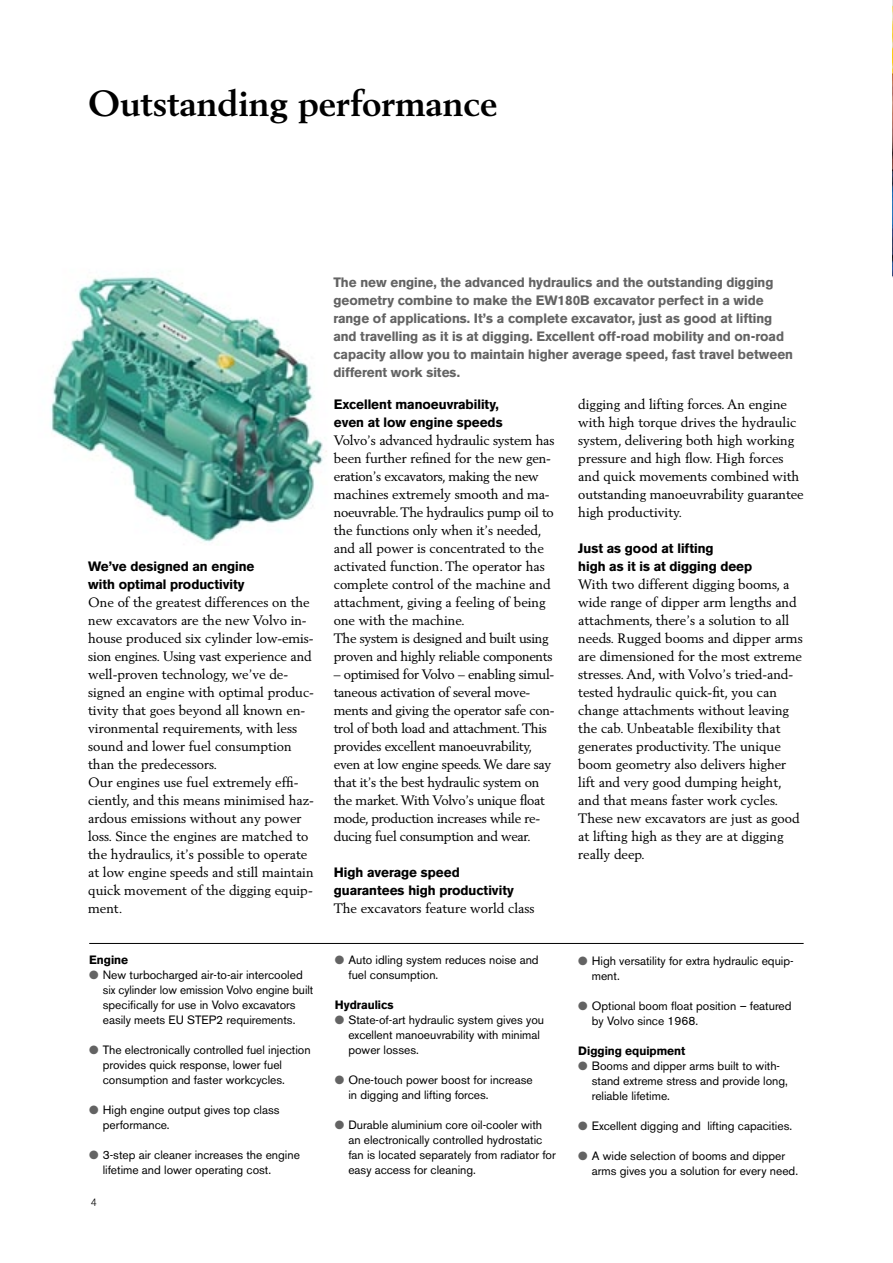
<style>
.page{position:relative;width:893px;height:1263px;background:#fff}
.page>*{position:absolute;margin:0;border:0;box-sizing:border-box;transform-origin:0 0}
.Rubrik{font:700 36px "Volvo Serif";color:#000}
.Brödtext_A{font:13.5px/18px "Volvo Serif Roman";color:#000}
.Brödtext_A-2{font:13.5px/18px "Volvo Serif Roman";letter-spacing:-.02em;color:#000}
.Ingress_A{font:700 13.5px/18px "Volvo Sans";color:#636363}
.Underrubrik{font:700 13.5px/18px "Volvo Sans";color:#000}
.Brödtext_A-3{font:700 13.5px/18px "Volvo Sans";color:#000}
.Benefits_brödtext{font:12px/15px "Volvo Sans";color:#000}
.Benefits_rubrik{font:700 12px "Volvo Sans";color:#000}
.Benefits_brödtext-2{font:700 12px "Volvo Sans";color:#000}
.t1{font:300 10.5px "Volvo Sans";color:#000}
.s1{color:#636363}
</style>
<div class="page">
<img style="left:50px;top:277px;width:277px;height:266px">
<img style="left:892px;top:0;width:1px;height:276px">
<hr style="left:89px;top:943px;width:715px;height:1px;background:#000">
<p class="Rubrik" style="left:88px;top:82px;width:411px">Outstanding performance</p>
<p class="Underrubrik" style="left:88px;top:557px;width:168px">We’ve designed an engine with optimal productivity</p>
<p class="Brödtext_A" style="left:88px;top:593px;width:227px">One of the greatest differences on the new excavators are the new Volvo in&shy;house produced six cylinder low-emis&shy;sion engines. Using vast experience and well-proven technology, we’ve de&shy;signed an engine with optimal produc&shy;tivity that goes beyond all known en&shy;vironmental requirements, with less sound and lower fuel consumption than the predecessors.</p>
<p class="Brödtext_A" style="left:88px;top:773px;width:227px">Our engines use fuel extremely effi&shy;ciently, and this means minimised haz&shy;ardous emissions without any power loss. Since the engines are matched to the hydraulics, it’s possible to operate at low engine speeds and still maintain quick movement of the digging equip&shy;ment.</p>
<p class="Benefits_rubrik" style="left:89px;top:953px;width:40px">Engine</p>
<p class="Benefits_brödtext" style="left:103px;top:967px;width:212px;text-indent:-14px"><span class="s1">●</span> New turbocharged air-to-air intercooled six cylinder low emission Volvo engine built specifically for use in Volvo excavators</p>
<p class="Benefits_brödtext" style="left:103px;top:1012px;width:194px">easily meets EU STEP2 requirements.</p>
<p class="Benefits_brödtext" style="left:103px;top:1042px;width:209px;text-indent:-14px"><span class="s1">●</span> The electronically controlled fuel injection provides quick response, lower fuel consumption and faster workcycles.</p>
<p class="Benefits_brödtext" style="left:89px;top:1102px;width:192px"><span class="s1">●</span> High engine output gives top class</p>
<p class="Benefits_brödtext" style="left:103px;top:1117px;width:68px">performance.</p>
<p class="Benefits_brödtext" style="left:103px;top:1147px;width:199px;text-indent:-14px"><span class="s1">●</span> 3-step air cleaner increases the engine lifetime and lower operating cost.</p>
<p class="t1" style="left:91px;top:1196px;width:8px">4</p>
<p class="Ingress_A" style="left:333px;top:273px;width:461px">The new engine, the advanced hydraulics and the outstanding digging geometry combine to make the EW180B excavator perfect in a wide range of applications. It’s a complete excavator, just as good at lifting and travelling as it is at digging. Excellent off-road mobility and on-road capacity allow you to maintain higher average speed, fast travel between different work sites.</p>
<p class="Brödtext_A-3" style="left:334px;top:395px;width:170px">Excellent manoeuvrability, even at low engine speeds</p>
<p class="Brödtext_A" style="left:334px;top:431px;width:222px">Volvo’s advanced hydraulic system has been further refined for the new gen&shy;eration’s excavators, making the new machines extremely smooth and ma&shy;noeuvrable. The hydraulics pump oil to the functions only when it’s needed, and all power is concentrated to the activated function. The operator has complete control of the machine and attachment, giving a feeling of being one with the machine.</p>
<p class="Brödtext_A-2" style="left:334px;top:629px;width:220px">The system is designed and built using proven and highly reliable components</p>
<p class="Brödtext_A-2" style="left:334px;top:665px;width:222px">– optimised for Volvo – enabling simul&shy;taneous activation of several move&shy;ments and giving the operator safe con&shy;trol of both load and attachment. This provides excellent manoeuvrability, even at low engine speeds. We dare say that it’s the best hydraulic system on the market. With Volvo’s unique float mode, production increases while re&shy;ducing fuel consumption and wear.</p>
<p class="Underrubrik" style="left:334px;top:863px;width:182px">High average speed guarantees high productivity</p>
<p class="Brödtext_A" style="left:334px;top:899px;width:202px">The excavators feature world class</p>
<p class="Benefits_brödtext" style="left:348px;top:952px;width:192px;text-indent:-14px"><span class="s1">●</span> Auto idling system reduces noise and fuel consumption.</p>
<p class="Benefits_rubrik" style="left:335px;top:997px;width:60px">Hydraulics</p>
<p class="Benefits_brödtext" style="left:348px;top:1012px;width:197px;text-indent:-14px"><span class="s1">●</span> State-of-art hydraulic system gives you excellent manoeuvrability with minimal power losses.</p>
<p class="Benefits_brödtext" style="left:335px;top:1072px;width:200px"><span class="s1">●</span> One-touch power boost for increase</p>
<p class="Benefits_brödtext" style="left:348px;top:1087px;width:142px">in digging and lifting forces.</p>
<p class="Benefits_brödtext" style="left:348px;top:1117px;width:209px;text-indent:-14px"><span class="s1">●</span> Durable aluminium core oil-cooler with an electronically controlled hydrostatic fan is located separately from radiator for easy access for cleaning.</p>
<p class="Brödtext_A" style="left:578px;top:395px;width:227px">digging and lifting forces. An engine with high torque drives the hydraulic system, delivering both high working pressure and high flow. High forces and quick movements combined with outstanding manoeuvrability guarantee high productivity.</p>
<p class="Underrubrik" style="left:578px;top:539px;width:176px">Just as good at lifting<br>high as it is at digging deep</p>
<p class="Brödtext_A" style="left:578px;top:575px;width:220px">With two different digging booms, a wide range of dipper arm lengths and attachments, there’s a solution to all</p>
<p class="Brödtext_A" style="left:578px;top:629px;width:226px">needs. Rugged booms and dipper arms are dimensioned for the most extreme stresses. And, with Volvo’s tried-and&shy;tested hydraulic quick-fit, you can change attachments without leaving the cab. Unbeatable flexibility that generates productivity. The unique boom geometry also delivers higher lift and very good dumping height, and that means faster work cycles.<br>These new excavators are just as good at lifting high as they are at digging really deep.</p>
<p class="Benefits_brödtext" style="left:592px;top:953px;width:203px;text-indent:-14px"><span class="s1">●</span> High versatility for extra hydraulic equip&shy;ment.</p>
<p class="Benefits_brödtext" style="left:592px;top:998px;width:201px;text-indent:-14px"><span class="s1">●</span> Optional boom float position – featured by Volvo since 1968.</p>
<p class="Benefits_brödtext-2" style="left:578px;top:1043px;width:109px">Digging equipment</p>
<p class="Benefits_brödtext" style="left:592px;top:1058px;width:198px;text-indent:-14px"><span class="s1">●</span> Booms and dipper arms built to with&shy;stand extreme stress and provide long,</p>
<p class="Benefits_brödtext" style="left:592px;top:1088px;width:80px">reliable lifetime.</p>
<p class="Benefits_brödtext" style="left:578px;top:1118px;width:215px"><span class="s1">●</span> Excellent digging and lifting capacities.</p>
<p class="Benefits_brödtext" style="left:578px;top:1148px;width:208px"><span class="s1">●</span> A wide selection of booms and dipper</p>
<p class="Benefits_brödtext" style="left:592px;top:1163px;width:208px">arms gives you a solution for every need.</p>
</div>
